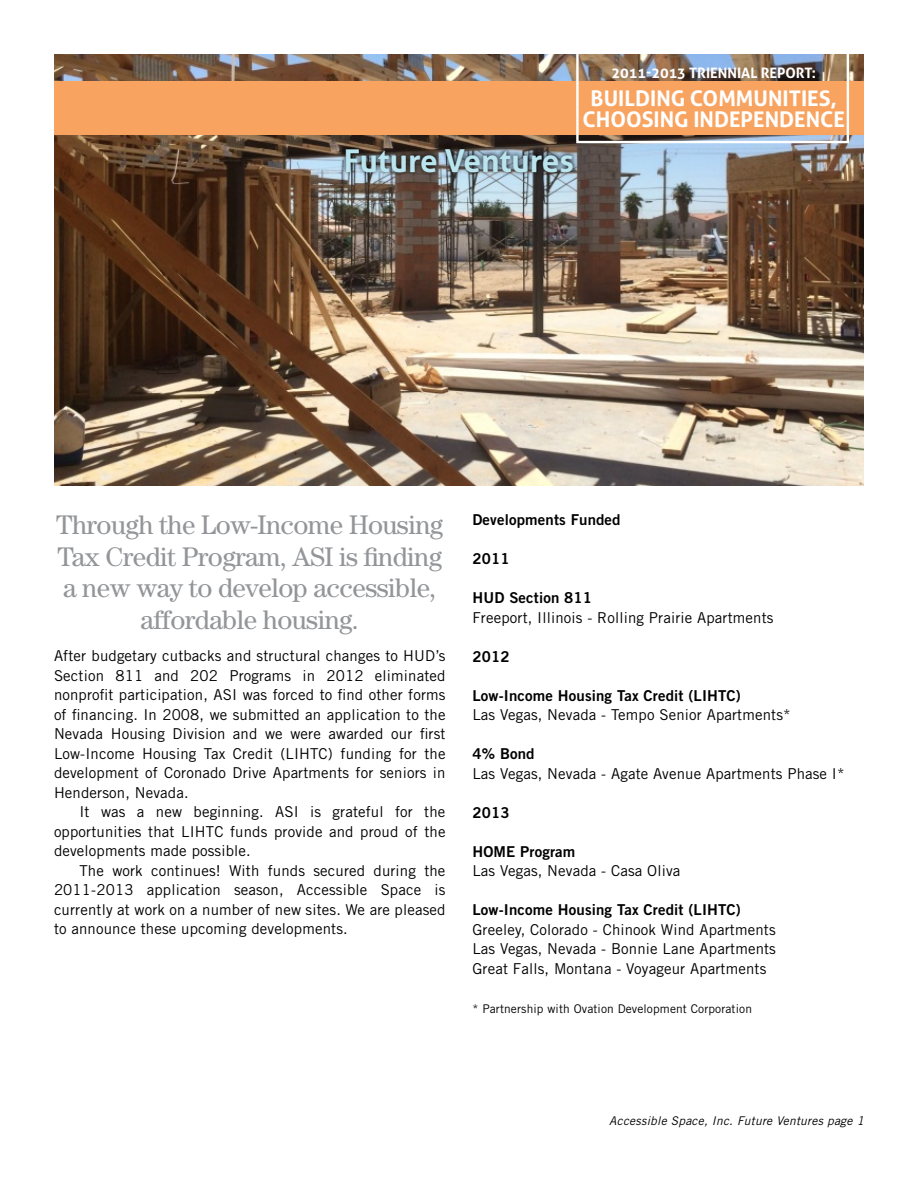
<style>
.page{position:relative;width:918px;height:1188px;background:#fff}
.page>*{position:absolute;margin:0;border:0;box-sizing:border-box;transform-origin:0 0}
.t1{font:700 31.5px "Aller";color:#bae4ee}
.t2{font:27px/31.5px "Century";letter-spacing:-.02em;color:#939598;text-align:center}
.t3{font:700 21.6px/21.6px "Aller";color:#fff;text-align:center}
.t4{font:15px/19.5px "Trade Gothic";letter-spacing:.01em;color:#000;text-align:justify}
.t5{font:15px "Trade Gothic Bold Two";letter-spacing:.01em;color:#000}
.t6{font:700 14.4px "Aller";color:#fff}
.t7{font:12px "Trade Gothic";letter-spacing:.01em;color:#000}
.t8{font:italic 12px "Trade Gothic";letter-spacing:.02em;color:#000}
</style>
<div class="page">
<img style="left:54px;top:54px;width:810px;height:432px">
<div style="left:54px;top:81px;width:810px;height:54px;background:#f8a360"></div>
<div style="left:576px;top:27px;width:273px;height:116px;border:2px solid #fff"></div>
<svg style="left:341px;top:144px;width:238px;height:34px;background:#595c5f"></svg>
<h1 class="t1" style="left:344px;top:141px;width:232px">Future Ventures</h1>
<p class="t6" style="left:612px;top:64px;width:206px">2011-2013 TRIENNIAL REPORT:</p>
<h3 class="t3" style="left:582px;top:87px;width:264px">BUILDING COMMUNITIES,<br>CHOOSING INDEPENDENCE</h3>
<h2 class="t2" style="left:56px;top:509px;width:389px">Through the Low-Income Housing<br>Tax Credit Program, ASI is finding a new way to develop accessible, affordable housing.</h2>
<p class="t4" style="left:54px;top:646px;width:393px">After budgetary cutbacks and structural changes to HUD’s Section 811 and 202 Programs in 2012 eliminated nonprofit participation, ASI was forced to find other forms of financing. In 2008, we submitted an application to the Nevada Housing Division and we were awarded our first Low-Income Housing Tax Credit (LIHTC) funding for the development of Coronado Drive Apartments for seniors in Henderson, Nevada.</p>
<p class="t4" style="left:54px;top:802px;width:393px;text-indent:26px">It was a new beginning. ASI is grateful for the opportunities that LIHTC funds provide and proud of the developments made possible.</p>
<p class="t4" style="left:54px;top:861px;width:393px;text-indent:26px">The work continues! With funds secured during the 2011-2013 application season, Accessible Space is currently at work on a number of new sites. We are pleased to announce these upcoming developments.</p>
<p class="t5" style="left:472px;top:510px;width:150px">Developments Funded</p>
<p class="t5" style="left:472px;top:549px;width:39px">2011</p>
<p class="t5" style="left:472px;top:588px;width:121px">HUD Section 811</p>
<p class="t4" style="left:472px;top:607px;width:303px">Freeport, Illinois - Rolling Prairie Apartments</p>
<p class="t5" style="left:472px;top:647px;width:39px">2012</p>
<p class="t5" style="left:472px;top:686px;width:270px">Low-Income Housing Tax Credit (LIHTC)</p>
<p class="t4" style="left:472px;top:705px;width:320px">Las Vegas, Nevada - Tempo Senior Apartments*</p>
<p class="t5" style="left:472px;top:744px;width:64px">4% Bond</p>
<p class="t4" style="left:472px;top:763px;width:374px">Las Vegas, Nevada - Agate Avenue Apartments Phase I*</p>
<p class="t5" style="left:472px;top:803px;width:39px">2013</p>
<p class="t5" style="left:472px;top:842px;width:104px">HOME Program</p>
<p class="t4" style="left:472px;top:861px;width:209px">Las Vegas, Nevada - Casa Oliva</p>
<p class="t5" style="left:472px;top:900px;width:270px">Low-Income Housing Tax Credit (LIHTC)</p>
<p class="t4" style="left:472px;top:919px;width:305px">Greeley, Colorado - Chinook Wind Apartments Las Vegas, Nevada - Bonnie Lane Apartments Great Falls, Montana - Voyageur Apartments</p>
<p class="t7" style="left:472px;top:1001px;width:281px">* Partnership with Ovation Development Corporation</p>
<p class="t8" style="left:609px;top:1114px;width:256px">Accessible Space, Inc. Future Ventures page 1</p>
</div>
